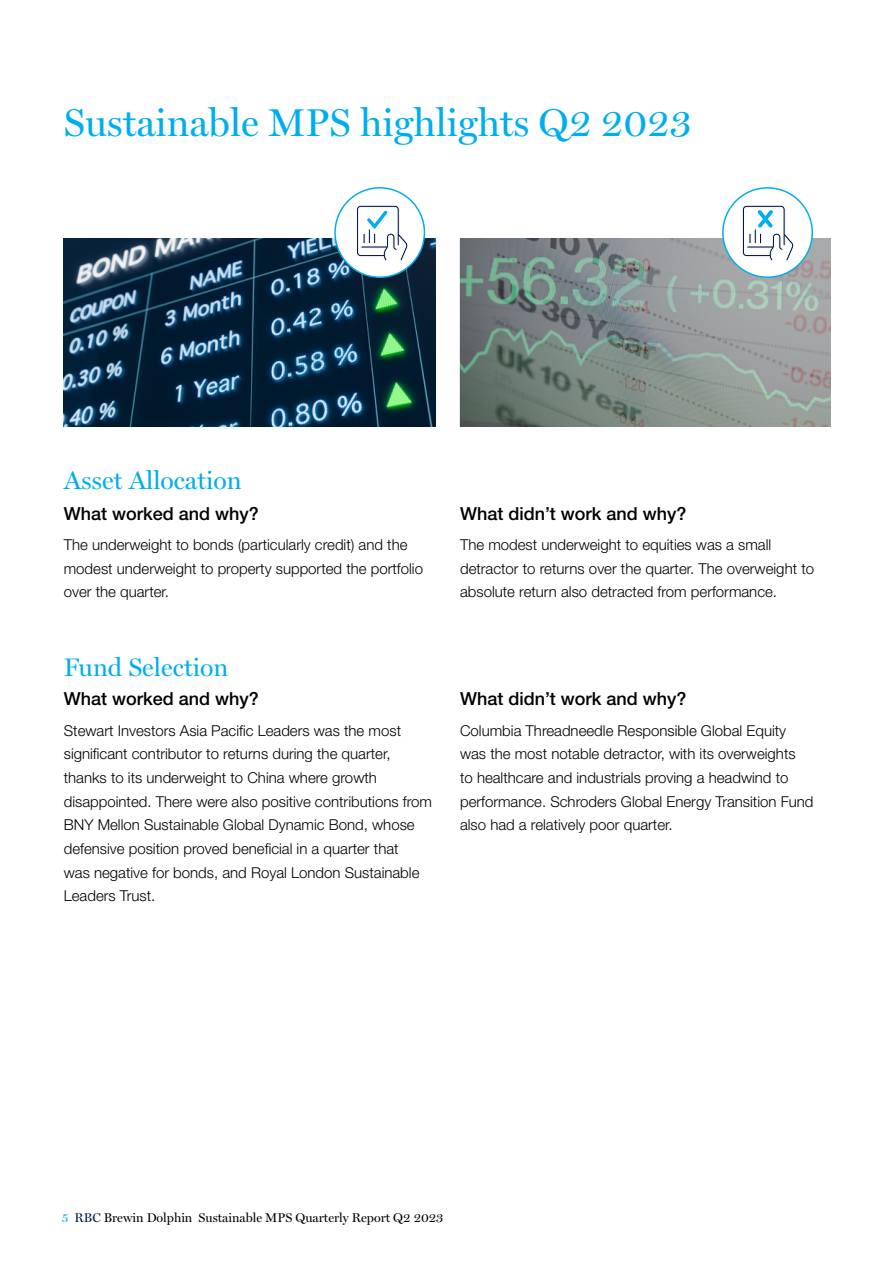
<style>
.page{position:relative;width:893px;height:1263px;background:#fff}
.page>*{position:absolute;margin:0;border:0;box-sizing:border-box;transform-origin:0 0}
.t1{font:39px "Miller Display";color:#00aeef}
.t2{font:25.5px "Miller Display";color:#00aeef}
.t3{font:500 18px "Helvetica Neue LT Std";color:#000}
.t4{font:300 15px/23.7px "Helvetica Neue LT Std";color:#000}
.t5{font:12.75px "Miller Display";color:#000}
.s1{color:#00aeef}
.s2{color:#061a47}
</style>
<div class="page">
<img style="left:64px;top:238px;width:371px;height:189px">
<img style="left:460px;top:238px;width:371px;height:189px">
<div style="left:335px;top:188px;width:89px;height:89px;background:#fff;border-radius:50%"></div>
<div style="left:334px;top:187px;width:91px;height:91px;border:2px solid #00aeef;border-radius:50%"></div>
<svg style="left:357px;top:205px;width:51px;height:56px"></svg>
<div style="left:723px;top:188px;width:89px;height:89px;background:#fff;border-radius:50%"></div>
<div style="left:722px;top:187px;width:91px;height:91px;border:2px solid #00aeef;border-radius:50%"></div>
<svg style="left:742px;top:205px;width:52px;height:56px"></svg>
<h1 class="t1" style="left:64px;top:100px;width:629px">Sustainable MPS highlights Q2 2023</h1>
<h2 class="t2" style="left:64px;top:465px;width:179px">Asset Allocation</h2>
<p class="t3" style="left:64px;top:503px;width:197px">What worked and why?</p>
<p class="t4" style="left:64px;top:533px;width:361px">The underweight to bonds (particularly credit) and the modest underweight to property supported the portfolio over the quarter.</p>
<h2 class="t2" style="left:64px;top:652px;width:166px">Fund Selection</h2>
<p class="t3" style="left:64px;top:688px;width:197px">What worked and why?</p>
<p class="t4" style="left:64px;top:718px;width:370px">Stewart Investors Asia Pacific Leaders was the most significant contributor to returns during the quarter, thanks to its underweight to China where growth disappointed. There were also positive contributions from BNY Mellon Sustainable Global Dynamic Bond, whose defensive position proved beneficial in a quarter that<br>was negative for bonds, and Royal London Sustainable Leaders Trust.</p>
<p class="t3" style="left:460px;top:503px;width:228px">What didn’t work and why?</p>
<p class="t4" style="left:460px;top:533px;width:356px">The modest underweight to equities was a small detractor to returns over the quarter. The overweight to absolute return also detracted from performance.</p>
<p class="t3" style="left:460px;top:688px;width:228px">What didn’t work and why?</p>
<p class="t4" style="left:460px;top:718px;width:355px">Columbia Threadneedle Responsible Global Equity was the most notable detractor, with its overweights<br>to healthcare and industrials proving a headwind to performance. Schroders Global Energy Transition Fund also had a relatively poor quarter.</p>
<p class="t5" style="left:62px;top:1210px;width:383px"><span class="s1">5</span> <span class="s2">RBC</span> Brewin Dolphin Sustainable MPS Quarterly Report Q2 2023</p>
</div>
